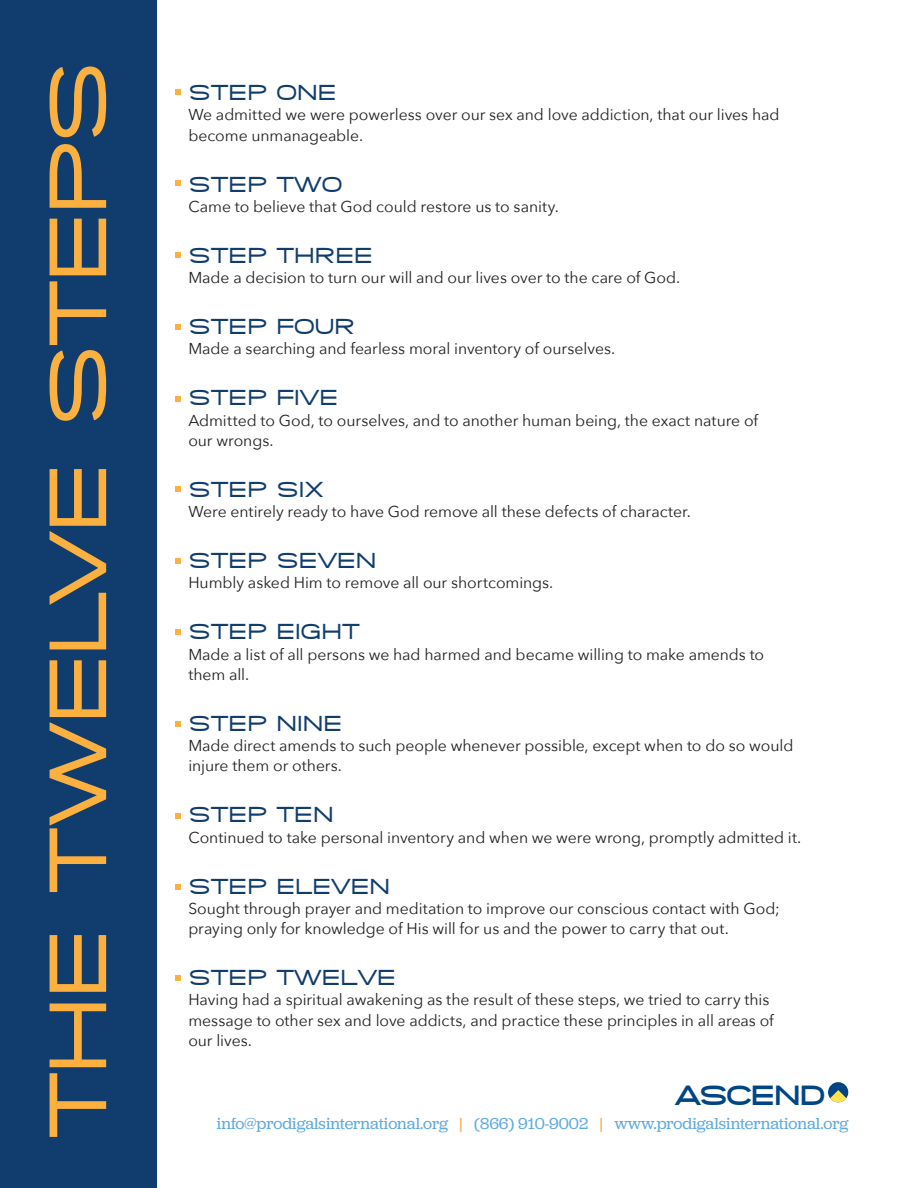
<style>
.page{position:relative;width:918px;height:1188px;background:#fff}
.page>*{position:absolute;margin:0;border:0;box-sizing:border-box;transform-origin:0 0}
.t1{font:500 84px "SF Grandezza";letter-spacing:-.025em;color:#fbb03f}
.t2{font:800 28.2px "SF Grandezza";letter-spacing:-.01em;color:#004684}
.t3{font:500 22.5px "SF Grandezza";color:#103d6d}
.t4{font:16.5px "Jubilat";color:#62aadd}
.t5{font:15.75px/20.2px "Avenir Next";letter-spacing:-.005em;color:#231f20}
.s1{color:#fbb03f}
</style>
<div class="page">
<div style="left:0;top:0;width:156px;height:1188px;background:#103d6d"></div>
<div style="left:828px;top:1082px;width:20px;height:20px;background:#004684;border-radius:50%"></div>
<svg style="left:830px;top:1090px;width:16px;height:13px"></svg>
<svg style="left:176px;top:89px;width:5px;height:6px"></svg>
<svg style="left:176px;top:180px;width:5px;height:6px"></svg>
<svg style="left:176px;top:252px;width:5px;height:6px"></svg>
<svg style="left:176px;top:324px;width:5px;height:6px"></svg>
<svg style="left:176px;top:396px;width:5px;height:6px"></svg>
<svg style="left:176px;top:487px;width:5px;height:5px"></svg>
<svg style="left:176px;top:558px;width:5px;height:6px"></svg>
<svg style="left:176px;top:629px;width:5px;height:6px"></svg>
<svg style="left:176px;top:721px;width:5px;height:6px"></svg>
<svg style="left:176px;top:813px;width:5px;height:5px"></svg>
<svg style="left:176px;top:884px;width:5px;height:6px"></svg>
<svg style="left:176px;top:975px;width:5px;height:6px"></svg>
<h1 class="t1" style="left:25px;top:1138px;width:1080px;rotate:-90deg">THE TWELVE STEPS</h1>
<h3 class="t3" style="left:188px;top:79px;width:150px">STEP ONE</h3>
<p class="t5" style="left:188px;top:104px;width:593px">We admitted we were powerless over our sex and love addiction, that our lives had become unmanageable.</p>
<h3 class="t3" style="left:188px;top:170px;width:156px">STEP TWO</h3>
<p class="t5" style="left:188px;top:196px;width:372px">Came to believe that God could restore us to sanity.</p>
<h3 class="t3" style="left:188px;top:241px;width:186px">STEP THREE</h3>
<p class="t5" style="left:188px;top:267px;width:493px">Made a decision to turn our will and our lives over to the care of God.</p>
<h3 class="t3" style="left:188px;top:313px;width:168px">STEP FOUR</h3>
<p class="t5" style="left:188px;top:338px;width:428px">Made a searching and fearless moral inventory of ourselves.</p>
<h3 class="t3" style="left:188px;top:384px;width:151px">STEP FIVE</h3>
<p class="t5" style="left:188px;top:409px;width:571px">Admitted to God, to ourselves, and to another human being, the exact nature of our wrongs.</p>
<h3 class="t3" style="left:188px;top:475px;width:137px">STEP SIX</h3>
<p class="t5" style="left:188px;top:501px;width:504px">Were entirely ready to have God remove all these defects of character.</p>
<h3 class="t3" style="left:188px;top:547px;width:190px">STEP SEVEN</h3>
<p class="t5" style="left:188px;top:572px;width:367px">Humbly asked Him to remove all our shortcomings.</p>
<h3 class="t3" style="left:188px;top:618px;width:173px">STEP EIGHT</h3>
<p class="t5" style="left:188px;top:643px;width:577px">Made a list of all persons we had harmed and became willing to make amends to them all.</p>
<h3 class="t3" style="left:188px;top:709px;width:155px">STEP NINE</h3>
<p class="t5" style="left:188px;top:735px;width:607px">Made direct amends to such people whenever possible, except when to do so would injure them or others.</p>
<h3 class="t3" style="left:188px;top:801px;width:147px">STEP TEN</h3>
<p class="t5" style="left:188px;top:826px;width:615px">Continued to take personal inventory and when we were wrong, promptly admitted it.</p>
<h3 class="t3" style="left:188px;top:872px;width:203px">STEP ELEVEN</h3>
<p class="t5" style="left:188px;top:898px;width:593px">Sought through prayer and meditation to improve our conscious contact with God; praying only for knowledge of His will for us and the power to carry that out.</p>
<h3 class="t3" style="left:188px;top:964px;width:209px">STEP TWELVE</h3>
<p class="t5" style="left:188px;top:989px;width:587px">Having had a spiritual awakening as the result of these steps, we tried to carry this message to other sex and love addicts, and practice these principles in all areas of our lives.</p>
<h2 class="t2" style="left:676px;top:1078px;width:150px">ASCEND</h2>
<p class="t4" style="left:217px;top:1113px;width:633px">info@prodigalsinternational.org <span class="s1">|</span> (866) 910-9002 <span class="s1">|</span> www.prodigalsinternational.org</p>
</div>
